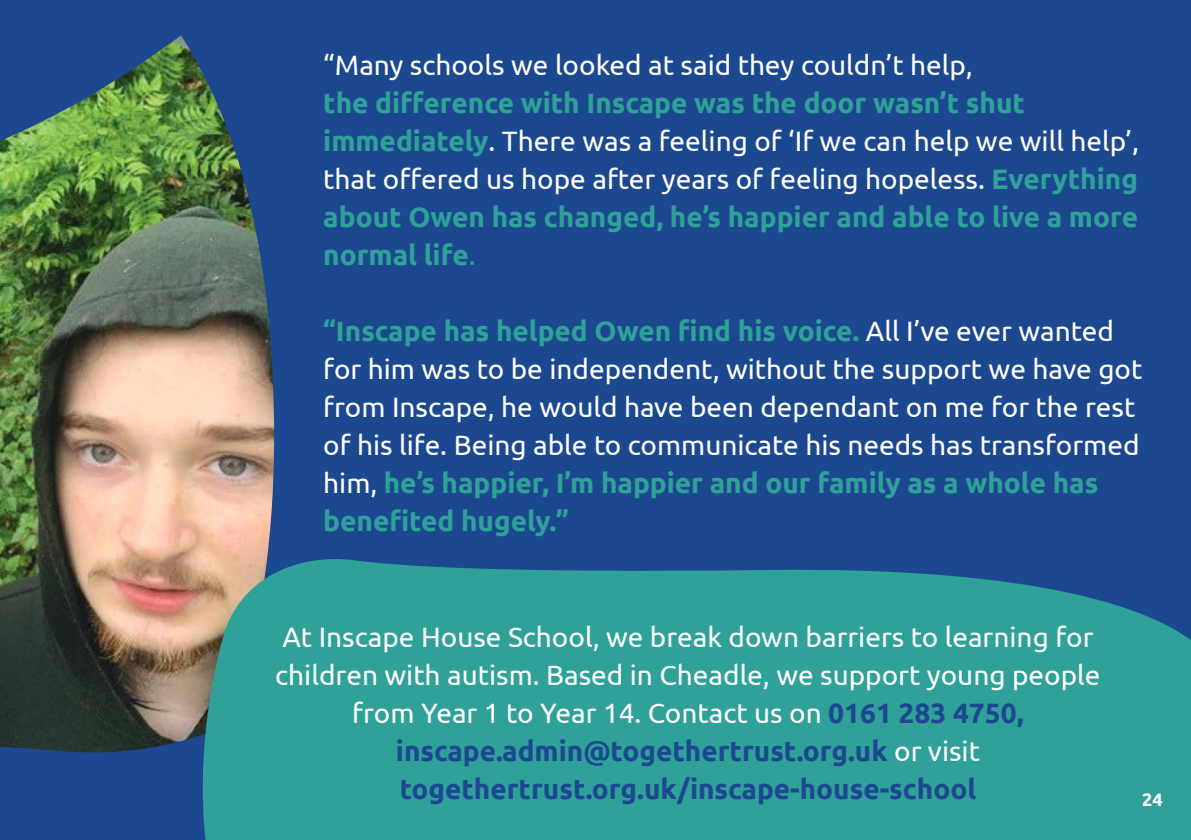
<style>
.page{position:relative;width:1191px;height:840px;background:#fff}
.page>*{position:absolute;margin:0;border:0;box-sizing:border-box;transform-origin:0 0}
.t1{font:28px/38px "Ubuntu";color:#fff}
.t2{font:700 28px/38px "Ubuntu";color:#2fa199}
.t3{font:700 18px "Ubuntu";color:#fff}
.s1{font-weight:400;color:#fff}
.s2{font-weight:400}
.s3{font-weight:700;color:#2fa199}
.s4{font-weight:700;color:#1c488f}
</style>
<div class="page">
<div style="left:0;top:0;width:1191px;height:839px;background:#1c488f"></div>
<img style="left:0;top:35px;width:275px;height:718px">
<svg style="left:180px;top:556px;width:1011px;height:283px;background:#319a97"></svg>
<p class="t1" style="left:323px;top:45px;width:651px">“Many schools we looked at said they couldn’t help,</p>
<p class="t2" style="left:323px;top:83px;width:817px">the difference with Inscape was the door wasn’t shut immediately<span class="s1">. There was a feeling of ‘If we can help we will help’, that offered us hope after years of feeling hopeless.</span> Everything about Owen has changed, he’s happier and able to live a more normal life<span class="s2">.</span></p>
<p class="t1" style="left:323px;top:311px;width:820px"><span class="s3">“Inscape has helped Owen find his voice.</span> All I’ve ever wanted for him was to be independent, without the support we have got from Inscape, he would have been dependant on me for the rest of his life. Being able to communicate his needs has transformed him, <span class="s3">he’s happier, I’m happier and our family as a whole has benefited hugely.”</span></p>
<p class="t1" style="left:275px;top:616px;width:827px;text-align:center">At Inscape House School, we break down barriers to learning for children with autism. Based in Cheadle, we support young people from Year 1 to Year 14. Contact us on <span class="s4">0161 283 4750, inscape.admin@togethertrust.org.uk</span> or visit <span class="s4">togethertrust.org.uk/inscape-house-school</span></p>
<p class="t3" style="left:1142px;top:788px;width:22px">24</p>
</div>
